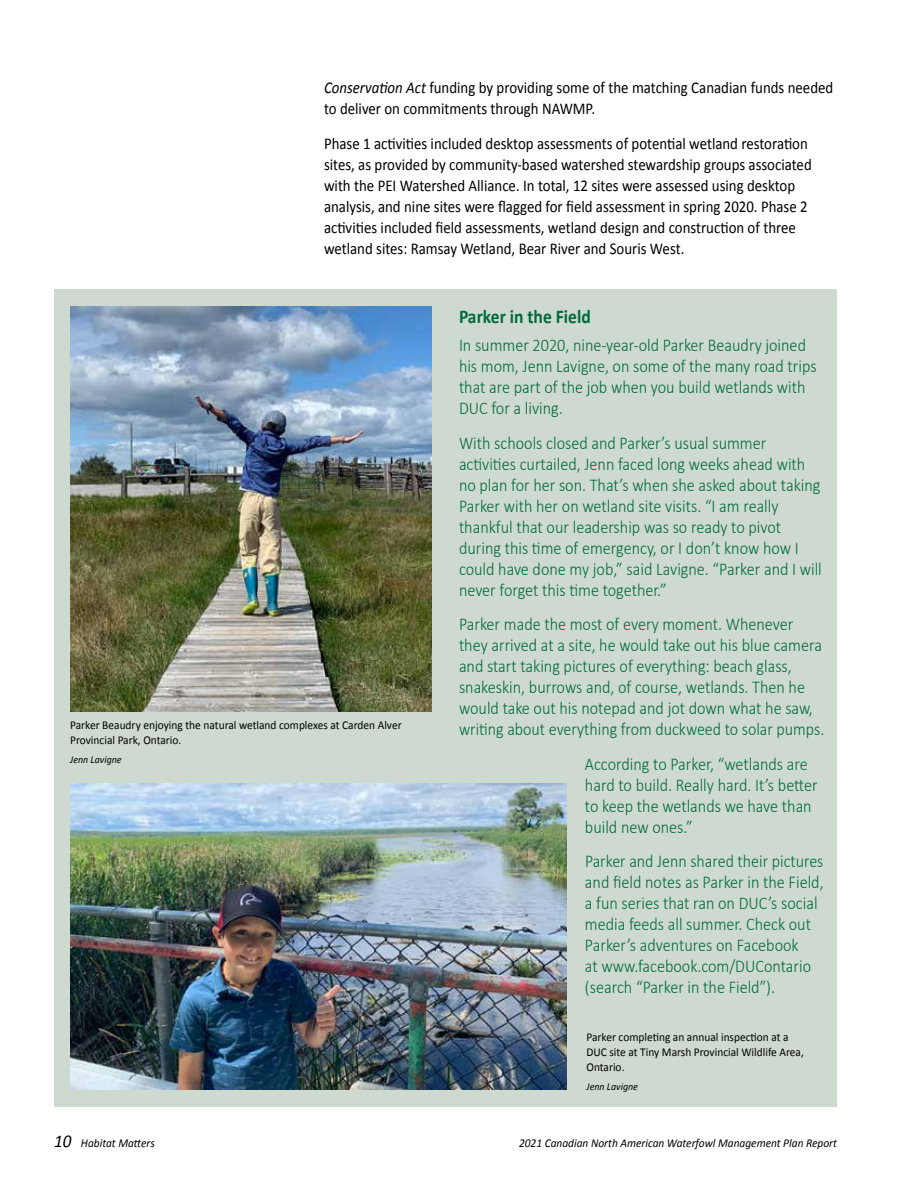
<style>
.page{position:relative;width:918px;height:1188px;background:#fff}
.page>*{position:absolute;margin:0;border:0;box-sizing:border-box;transform-origin:0 0}
.t1{font:700 19.5px "Calibri";color:#006a39;scale:.9 1}
.t2{font:300 18px/21px "Calibri";color:#006a39;scale:.9 1}
.t3{font:300 18px/21px "Calibri";color:#006a39;scale:.89 1}
.t4{font:16.5px/21px "Calibri";color:#000;scale:.9 1}
.t5{font:12px/15px "Calibri";color:#000;scale:.95 1}
.t6{font:italic 12px "Calibri";color:#000;scale:.95 1}
.t7{font:italic 10.5px "Calibri";color:#000;scale:.95 1}
.s1{font-style:italic}
.s2{font-size:18px}
</style>
<div class="page">
<div style="left:54px;top:290px;width:783px;height:817px;background:#ced9cf"></div>
<img style="left:70px;top:306px;width:362px;height:406px">
<img style="left:70px;top:783px;width:497px;height:307px">
<p class="t4" style="left:324px;top:77px;width:567px"><span class="s1">Conservation Act</span> funding by providing some of the matching Canadian funds needed to deliver on commitments through NAWMP.</p>
<p class="t4" style="left:324px;top:133px;width:544px">Phase 1 activities included desktop assessments of potential wetland restoration sites, as provided by community-based watershed stewardship groups associated with the PEI Watershed Alliance. In total, 12 sites were assessed using desktop analysis, and nine sites were flagged for field assessment in spring 2020. Phase 2 activities included field assessments, wetland design and construction of three wetland sites: Ramsay Wetland, Bear River and Souris West.</p>
<p class="t5" style="left:70px;top:718px;width:350px">Parker Beaudry enjoying the natural wetland complexes at Carden Alver<br>Provincial Park, Ontario.</p>
<p class="t7" style="left:70px;top:752px;width:56px">Jenn Lavigne</p>
<p class="t1" style="left:459px;top:304px;width:148px">Parker in the Field</p>
<p class="t2" style="left:459px;top:334px;width:399px">In summer 2020, nine-year-old Parker Beaudry joined his mom, Jenn Lavigne, on some of the many road trips that are part of the job when you build wetlands with DUC for a living.</p>
<p class="t2" style="left:459px;top:431px;width:405px">With schools closed and Parker’s usual summer activities curtailed, Jenn faced long weeks ahead with no plan for her son. That’s when she asked about taking Parker with her on wetland site visits. “I am really thankful that our leadership was so ready to pivot during this time of emergency, or I don’t know how I could have done my job,” said Lavigne. “Parker and I will never forget this time together.”</p>
<p class="t2" style="left:459px;top:613px;width:407px">Parker made the most of every moment. Whenever they arrived at a site, he would take out his blue camera and start taking pictures of everything: beach glass, snakeskin, burrows and, of course, wetlands. Then he would take out his notepad and jot down what he saw, writing about everything from duckweed to solar pumps.</p>
<p class="t2" style="left:585px;top:752px;width:260px">According to Parker, “wetlands are hard to build. Really hard. It’s better to keep the wetlands we have than build new ones.”</p>
<p class="t3" style="left:585px;top:850px;width:270px">Parker and Jenn shared their pictures and field notes as Parker in the Field, a fun series that ran on DUC’s social media feeds all summer. Check out Parker’s adventures on Facebook<br>at www.facebook.com/DUContario (search “Parker in the Field”).</p>
<p class="t5" style="left:586px;top:1030px;width:230px">Parker completing an annual inspection at a<br>DUC site at Tiny Marsh Provincial Wildlife Area,<br>Ontario.</p>
<p class="t7" style="left:586px;top:1080px;width:56px">Jenn Lavigne</p>
<p class="t6" style="left:54px;top:1135px;width:108px"><span class="s2">10</span> Habitat Matters</p>
<p class="t6" style="left:519px;top:1135px;width:336px">2021 Canadian North American Waterfowl Management Plan Report</p>
</div>
